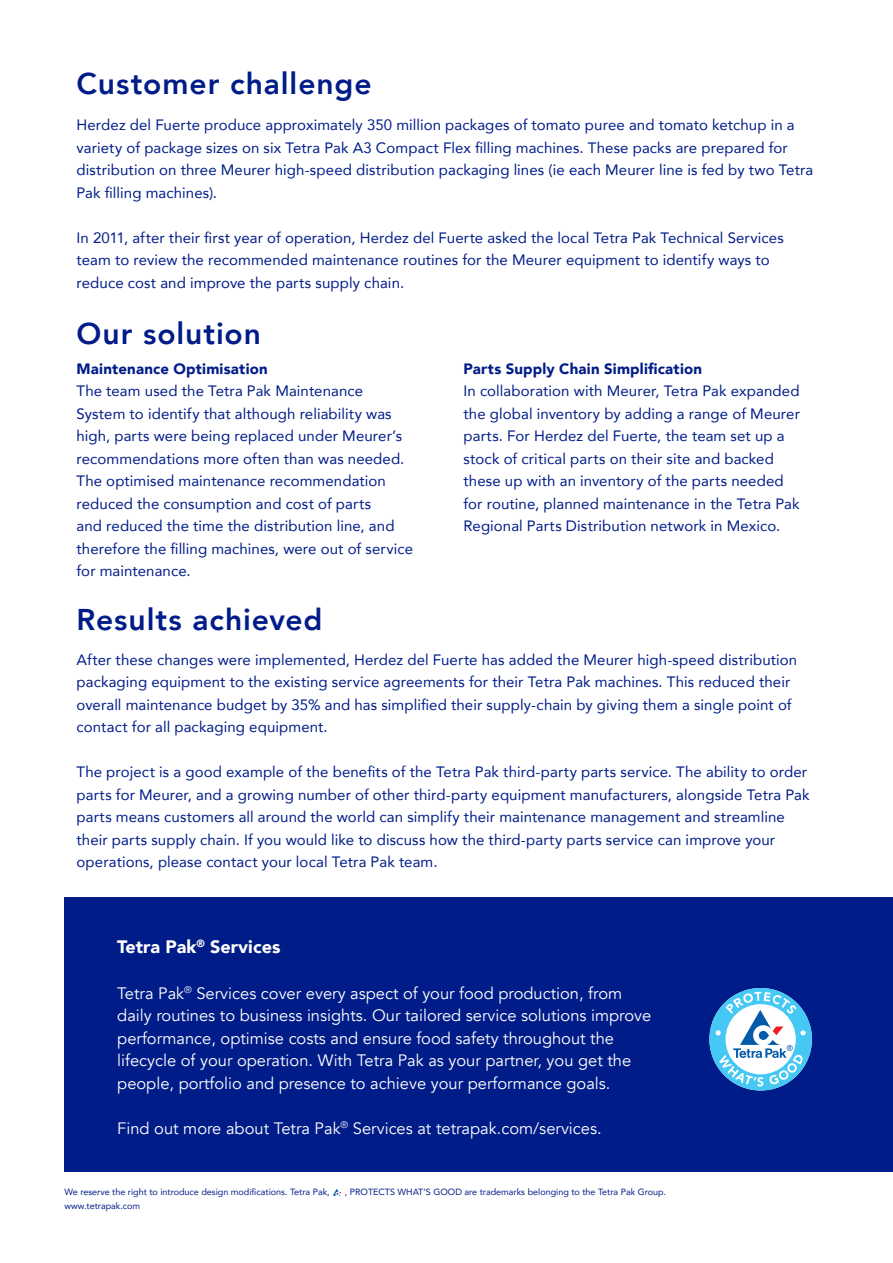
<style>
.page{position:relative;width:893px;height:1263px;background:#fff}
.page>*{position:absolute;margin:0;border:0;box-sizing:border-box;transform-origin:0 0}
.t1{font:800 30px "Avenir";letter-spacing:.03em;color:#001c88}
.t2{font:900 18px "Avenir";color:#fff}
.t3{font:16.5px/22.5px "Avenir";color:#fff}
.t4{font:15px/22.5px "Avenir";letter-spacing:.005em;color:#001c88}
.t5{font:900 15px "Avenir";letter-spacing:.015em;color:#001c88}
.t6{font:9px "Avenir";color:#001c88}
</style>
<div class="page">
<div style="left:65px;top:897px;width:828px;height:274px;background:#001c88"></div>
<svg style="left:709px;top:988px;width:103px;height:102px"></svg>
<svg style="left:333px;top:1189px;width:8px;height:7px"></svg>
<p class="t1" style="left:77px;top:60px;width:297px">Customer challenge</p>
<p class="t4" style="left:77px;top:113px;width:738px">Herdez del Fuerte produce approximately 350 million packages of tomato puree and tomato ketchup in a variety of package sizes on six Tetra Pak A3 Compact Flex filling machines. These packs are prepared for distribution on three Meurer high-speed distribution packaging lines (ie each Meurer line is fed by two Tetra Pak filling machines).</p>
<p class="t4" style="left:77px;top:226px;width:709px">In 2011, after their first year of operation, Herdez del Fuerte asked the local Tetra Pak Technical Services team to review the recommended maintenance routines for the Meurer equipment to identify ways to reduce cost and improve the parts supply chain.</p>
<p class="t1" style="left:77px;top:310px;width:186px">Our solution</p>
<p class="t5" style="left:77px;top:356px;width:193px">Maintenance Optimisation</p>
<p class="t4" style="left:77px;top:379px;width:338px">The team used the Tetra Pak Maintenance System to identify that although reliability was high, parts were being replaced under Meurer’s recommendations more often than was needed.<br>The optimised maintenance recommendation reduced the consumption and cost of parts<br>and reduced the time the distribution line, and therefore the filling machines, were out of service for maintenance.</p>
<p class="t5" style="left:463px;top:356px;width:240px">Parts Supply Chain Simplification</p>
<p class="t4" style="left:463px;top:379px;width:338px">In collaboration with Meurer, Tetra Pak expanded the global inventory by adding a range of Meurer parts. For Herdez del Fuerte, the team set up a stock of critical parts on their site and backed these up with an inventory of the parts needed for routine, planned maintenance in the Tetra Pak Regional Parts Distribution network in Mexico.</p>
<p class="t1" style="left:77px;top:596px;width:247px">Results achieved</p>
<p class="t4" style="left:77px;top:648px;width:722px">After these changes were implemented, Herdez del Fuerte has added the Meurer high-speed distribution packaging equipment to the existing service agreements for their Tetra Pak machines. This reduced their overall maintenance budget by 35% and has simplified their supply-chain by giving them a single point of contact for all packaging equipment.</p>
<p class="t4" style="left:77px;top:760px;width:735px">The project is a good example of the benefits of the Tetra Pak third-party parts service. The ability to order parts for Meurer, and a growing number of other third-party equipment manufacturers, alongside Tetra Pak parts means customers all around the world can simplify their maintenance management and streamline their parts supply chain. If you would like to discuss how the third-party parts service can improve your operations, please contact your local Tetra Pak team.</p>
<p class="t2" style="left:117px;top:931px;width:165px">Tetra Pak<sup>®</sup> Services</p>
<p class="t3" style="left:117px;top:982px;width:536px">Tetra Pak<sup>®</sup> Services cover every aspect of your food production, from daily routines to business insights. Our tailored service solutions improve performance, optimise costs and ensure food safety throughout the lifecycle of your operation. With Tetra Pak as your partner, you get the people, portfolio and presence to achieve your performance goals.</p>
<p class="t3" style="left:117px;top:1117px;width:486px">Find out more about Tetra Pak<sup>®</sup> Services at tetrapak.com/services.</p>
<p class="t6" style="left:65px;top:1185px;width:267px">We reserve the right to introduce design modifications. Tetra Pak,</p>
<p class="t6" style="left:345px;top:1185px;width:323px">, PROTECTS WHAT’S GOOD are trademarks belonging to the Tetra Pak Group.</p>
<p class="t6" style="left:65px;top:1198px;width:77px">www.tetrapak.com</p>
</div>
